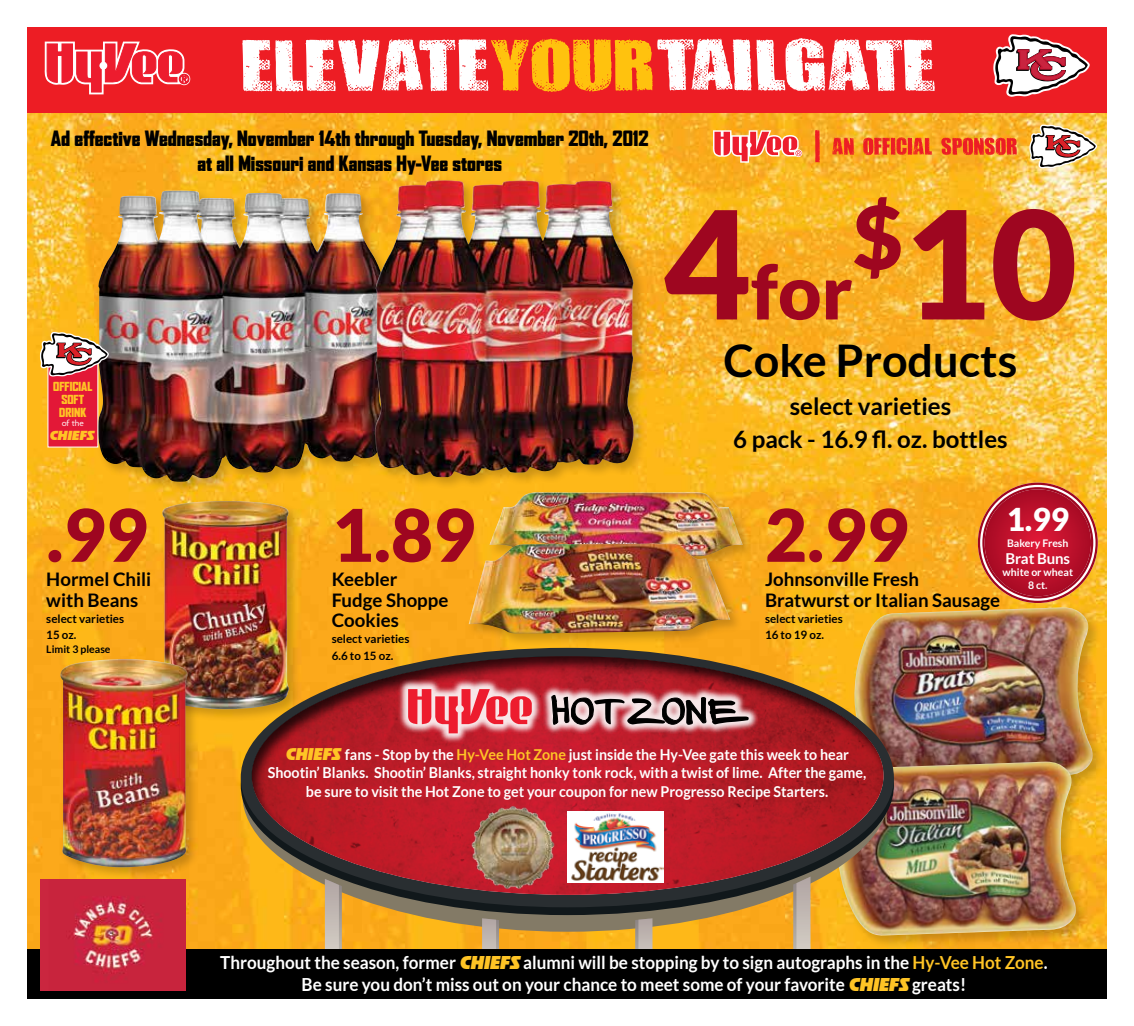
<style>
.page{position:relative;width:1134px;height:1026px;background:#fff}
.page>*{position:absolute;margin:0;border:0;box-sizing:border-box;transform-origin:0 0}
.t1{font:900 150px "Lato";color:#9e0620}
.t2{font:900 75px "Lato";color:#9e0620}
.t3{font:900 72.6px "Lato";color:#9e0620}
.t4{font:700 45px "Lato";color:#000}
.t5{font:900 31.5px "Lato";color:#fff}
.t6{font:700 24px/32.4px "Lato";color:#000;text-align:center}
.t7{font:900 20.25px/24.3px "Agency FB";color:#000;text-align:center}
.t8{font:700 18.6px/20.4px "Lato";color:#000}
.t9{font:700 18px/21.6px "Lato";color:#fff;text-align:center;scale:.95 1}
.t10{font:700 15px/18.8px "Lato";color:#fff;text-align:center;scale:.95 1}
.t11{font:700 15px "Lato";color:#fff}
.t12{font:12.75px "CHIEFSFONT";letter-spacing:.04em;color:#ffc425}
.t13{font:900 12px/12.9px "Agency FB";color:#ffc425;text-align:center}
.t14{font:700 11.55px/16.2px "Lato";color:#000}
.t15{font:700 10.5px/12.5px "Lato";color:#fff;text-align:center}
.t16{font:700 10.5px "Lato";color:#000}
.t17{font:9px "Agenda";color:#fff}
.s1{font-size:150px}
.s2{font-family:"CHIEFSFONT";font-weight:400;font-size:16.5px;color:#ffc425}
.s3{color:#ffc425}
.s4{font-family:"CHIEFSFONT";font-weight:400;color:#ffc425}
</style>
<div class="page">
<img style="left:27px;top:112px;width:1080px;height:837px">
<div style="left:852px;top:605px;width:254px;height:189px;background:#000;opacity:.2"></div>
<img style="left:854px;top:607px;width:241px;height:174px">
<div style="left:835px;top:759px;width:254px;height:190px;background:#000;opacity:.2"></div>
<img style="left:837px;top:762px;width:241px;height:174px">
<div style="left:94px;top:188px;width:304px;height:307px;background:#000;opacity:.2"></div>
<img style="left:96px;top:191px;width:183px;height:291px">
<div style="left:372px;top:178px;width:275px;height:312px;background:#000;opacity:.2"></div>
<img style="left:375px;top:180px;width:260px;height:298px">
<div style="left:160px;top:498px;width:142px;height:225px;background:#000;opacity:.2"></div>
<img style="left:161px;top:501px;width:130px;height:208px">
<div style="left:58px;top:657px;width:143px;height:224px;background:#000;opacity:.2"></div>
<img style="left:58px;top:659px;width:132px;height:208px">
<div style="left:27px;top:27px;width:1080px;height:85px;background:#ed1d24"></div>
<svg style="left:242px;top:38px;width:693px;height:54px"></svg>
<svg style="left:45px;top:42px;width:145px;height:52px"></svg>
<svg style="left:993px;top:34px;width:97px;height:63px"></svg>
<svg style="left:713px;top:130px;width:89px;height:33px;background:#f5875f"></svg>
<svg style="left:1029px;top:125px;width:68px;height:43px"></svg>
<svg style="left:832px;top:137px;width:185px;height:18px;background:#f15d27"></svg>
<svg style="left:815px;top:130px;width:5px;height:33px"></svg>
<svg style="left:241px;top:915px;width:653px;height:17px;background:#d19b34"></svg>
<svg style="left:241px;top:907px;width:653px;height:8px;background:#967433"></svg>
<svg style="left:241px;top:896px;width:653px;height:11px;background:#786031"></svg>
<svg style="left:325px;top:896px;width:17px;height:53px"></svg>
<svg style="left:793px;top:896px;width:18px;height:53px"></svg>
<svg style="left:482px;top:918px;width:17px;height:31px"></svg>
<svg style="left:635px;top:918px;width:18px;height:31px"></svg>
<div style="left:238px;top:643px;width:658px;height:253px;background:#000;opacity:.75"></div>
<div style="left:398px;top:679px;width:361px;height:65px;background:#fff;opacity:.9"></div>
<svg style="left:551px;top:694px;width:198px;height:39px;background:#a1797d"></svg>
<svg style="left:408px;top:689px;width:124px;height:44px;background:#eb6a75"></svg>
<div style="left:27px;top:949px;width:1080px;height:50px;background:#000"></div>
<img style="left:41px;top:879px;width:144px;height:112px">
<div style="left:488px;top:489px;width:267px;height:81px;background:#000;opacity:.2"></div>
<img style="left:490px;top:492px;width:253px;height:49px">
<div style="left:467px;top:541px;width:276px;height:106px;background:#000;opacity:.2"></div>
<img style="left:469px;top:543px;width:261px;height:91px">
<div style="left:48px;top:344px;width:50px;height:103px;background:#e31837"></div>
<svg style="left:40px;top:332px;width:69px;height:45px"></svg>
<img style="left:467px;top:803px;width:91px;height:88px">
<img style="left:567px;top:812px;width:97px;height:71px">
<svg style="left:981px;top:486px;width:113px;height:114px;background:#bb1630"></svg>
<div style="left:978px;top:483px;width:120px;height:120px;border:7px solid #fff;border-radius:50%"></div>
<div style="left:978px;top:483px;width:120px;height:120px;border:2px solid #9e0620;border-radius:50%"></div>
<div style="left:982px;top:487px;width:111px;height:112px;border:2px solid #9e0620;border-radius:50%"></div>
<h3 class="t7" style="left:51px;top:127px;width:599px">Ad effective Wednesday, November 14th through Tuesday, November 20th, 2012 at all Missouri and Kansas Hy-Vee stores</h3>
<p class="t13" style="left:53px;top:380px;width:40px">OFFICIAL<br>SOFT<br>DRINK</p>
<p class="t17" style="left:62px;top:418px;width:24px">of the</p>
<p class="t12" style="left:49px;top:430px;width:46px">CHIEFS</p>
<h1 class="t1" style="left:853px;top:177px;width:226px"><sup>$</sup>10</h1>
<h3 class="t4" style="left:724px;top:335px;width:295px">Coke Products</h3>
<h3 class="t6" style="left:733px;top:390px;width:276px">select varieties<br>6 pack - 16.9 fl. oz. bottles</h3>
<h2 class="t2" style="left:664px;top:248px;width:190px"><span class="s1">4</span>for</h2>
<h3 class="t3" style="left:46px;top:493px;width:103px">.99</h3>
<p class="t8" style="left:46px;top:569px;width:106px">Hormel Chili with Beans</p>
<p class="t14" style="left:46px;top:611px;width:79px">select varieties<br>15 oz.</p>
<p class="t16" style="left:46px;top:643px;width:66px">Limit 3 please</p>
<h3 class="t3" style="left:332px;top:493px;width:145px">1.89</h3>
<p class="t8" style="left:332px;top:569px;width:118px">Keebler<br>Fudge Shoppe<br>Cookies</p>
<p class="t14" style="left:332px;top:631px;width:79px">select varieties<br>6.6 to 15 oz.</p>
<h3 class="t5" style="left:1007px;top:501px;width:64px">1.99</h3>
<p class="t15" style="left:1007px;top:537px;width:63px">Bakery Fresh</p>
<p class="t11" style="left:1006px;top:550px;width:66px">Brat Buns</p>
<p class="t15" style="left:1003px;top:566px;width:72px">white or wheat<br>8 ct.</p>
<h3 class="t3" style="left:765px;top:493px;width:145px">2.99</h3>
<p class="t8" style="left:765px;top:569px;width:237px">Johnsonville Fresh<br>Bratwurst or Italian Sausage</p>
<p class="t14" style="left:765px;top:611px;width:79px">select varieties<br>16 to 19 oz.</p>
<p class="t10" style="left:268px;top:745px;width:632px"><span class="s2">CHIEFS</span> fans - Stop by the <span class="s3">Hy-Vee Hot Zone</span> just inside the Hy-Vee gate this week to hear<br>Shootin’ Blanks. Shootin’ Blanks, straight honky tonk rock, with a twist of lime. After the game, be sure to visit the Hot Zone to get your coupon for new Progresso Recipe Starters.</p>
<p class="t9" style="left:220px;top:951px;width:872px">Throughout the season, former <span class="s4">CHIEFS</span> alumni will be stopping by to sign autographs in the <span class="s3">Hy-Vee Hot Zone</span>.<br>Be sure you don’t miss out on your chance to meet some of your favorite <span class="s4">CHIEFS</span> greats!</p>
</div>
